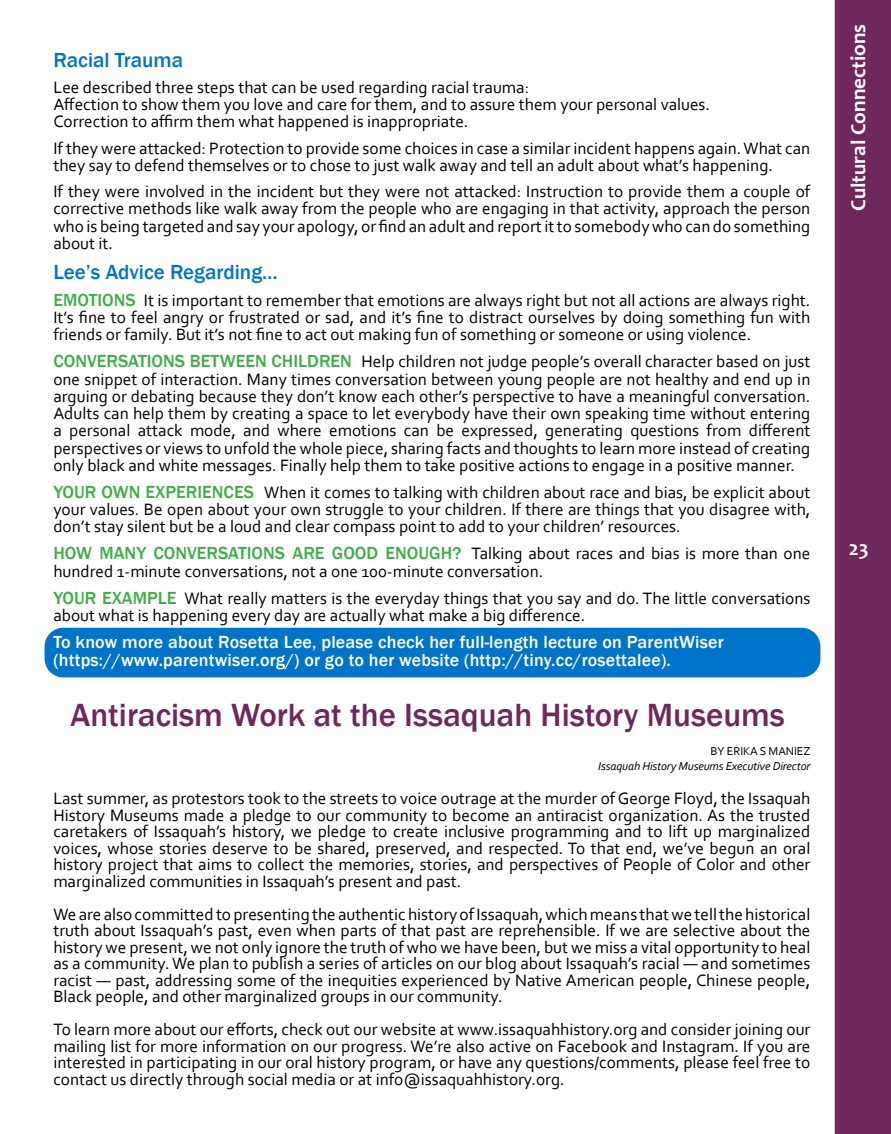
<style>
.page{position:relative;width:891px;height:1134px;background:#fff}
.page>*{position:absolute;margin:0;border:0;box-sizing:border-box;transform-origin:0 0}
.t1{font:500 33px "Franklin Gothic";color:#6e285b}
.t2{font:500 21px "Franklin Gothic";color:#0074c8}
.t3{font:700 21px "Candara";color:#fff}
.t4{font:500 18px/18px "Franklin Gothic";letter-spacing:.01em;color:#fff}
.t5{font:17.25px/17.2px "Corbel";color:#000;text-align:justify}
.t6{font:italic 12px "Corbel";letter-spacing:-.01em;color:#000}
.t7{font:12px "Corbel";letter-spacing:-.01em;color:#000}
.s1{font-family:"Franklin Gothic";font-weight:500;font-size:18px;color:#41ad49}
</style>
<div class="page">
<div style="left:45px;top:628px;width:775px;height:49px;background:#0074c8;border-radius:18px"></div>
<div style="left:45px;top:628px;width:775px;height:49px;border:2px solid #0074c8;border-radius:18px"></div>
<div style="left:835px;top:0;width:56px;height:1134px;background:#6e285b"></div>
<p class="t2" style="left:53px;top:47px;width:131px">Racial Trauma</p>
<p class="t5" style="left:53px;top:78px;width:658px;text-align:left">Lee described three steps that can be used regarding racial trauma:<br>Affection to show them you love and care for them, and to assure them your personal values.<br>Correction to affirm them what happened is inappropriate.</p>
<p class="t5" style="left:53px;top:139px;width:759px">If they were attacked: Protection to provide some choices in case a similar incident happens again. What can they say to defend themselves or to chose to just walk away and tell an adult about what’s happening.</p>
<p class="t5" style="left:53px;top:182px;width:759px">If they were involved in the incident but they were not attacked: Instruction to provide them a couple of corrective methods like walk away from the people who are engaging in that activity, approach the person who is being targeted and say your apology, or find an adult and report it to somebody who can do something about it.</p>
<p class="t2" style="left:53px;top:259px;width:226px">Lee’s Advice Regarding…</p>
<p class="t5" style="left:53px;top:291px;width:759px"><span class="s1">EMOTIONS</span> It is important to remember that emotions are always right but not all actions are always right.<br>It’s fine to feel angry or frustrated or sad, and it’s fine to distract ourselves by doing something fun with friends or family. But it’s not fine to act out making fun of something or someone or using violence.</p>
<p class="t5" style="left:53px;top:353px;width:759px"><span class="s1">CONVERSATIONS BETWEEN CHILDREN</span> Help children not judge people’s overall character based on just one snippet of interaction. Many times conversation between young people are not healthy and end up in arguing or debating because they don’t know each other’s perspective to have a meaningful conversation.<br>Adults can help them by creating a space to let everybody have their own speaking time without entering a personal attack mode, and where emotions can be expressed, generating questions from different perspectives or views to unfold the whole piece, sharing facts and thoughts to learn more instead of creating only black and white messages. Finally help them to take positive actions to engage in a positive manner.</p>
<p class="t5" style="left:53px;top:483px;width:759px"><span class="s1">YOUR OWN EXPERIENCES</span> When it comes to talking with children about race and bias, be explicit about your values. Be open about your own struggle to your children. If there are things that you disagree with, don’t stay silent but be a loud and clear compass point to add to your children’ resources.</p>
<p class="t5" style="left:53px;top:545px;width:759px"><span class="s1">HOW MANY CONVERSATIONS ARE GOOD ENOUGH?</span> Talking about races and bias is more than one hundred 1-minute conversations, not a one 100-minute conversation.</p>
<p class="t5" style="left:53px;top:589px;width:759px"><span class="s1">YOUR EXAMPLE</span> What really matters is the everyday things that you say and do. The little conversations about what is happening every day are actually what make a big difference.</p>
<p class="t4" style="left:53px;top:633px;width:672px">To know more about Rosetta Lee, please check her full-length lecture on ParentWiser (https://www.parentwiser.org/) or go to her website (http://tiny.cc/rosettalee).</p>
<h1 class="t1" style="left:71px;top:695px;width:716px">Antiracism Work at the Issaquah History Museums</h1>
<p class="t7" style="left:711px;top:744px;width:101px">BY ERIKA S MANIEZ</p>
<p class="t6" style="left:598px;top:758px;width:214px">Issaquah History Museums Executive Director</p>
<p class="t5" style="left:53px;top:790px;width:759px;line-height:16.5px">Last summer, as protestors took to the streets to voice outrage at the murder of George Floyd, the Issaquah History Museums made a pledge to our community to become an antiracist organization. As the trusted caretakers of Issaquah’s history, we pledge to create inclusive programming and to lift up marginalized voices, whose stories deserve to be shared, preserved, and respected. To that end, we’ve begun an oral history project that aims to collect the memories, stories, and perspectives of People of Color and other marginalized communities in Issaquah’s present and past.</p>
<p class="t5" style="left:53px;top:905px;width:759px;line-height:16.5px">We are also committed to presenting the authentic history of Issaquah, which means that we tell the historical truth about Issaquah’s past, even when parts of that past are reprehensible. If we are selective about the history we present, we not only ignore the truth of who we have been, but we miss a vital opportunity to heal as a community. We plan to publish a series of articles on our blog about Issaquah’s racial — and sometimes racist — past, addressing some of the inequities experienced by Native American people, Chinese people, Black people, and other marginalized groups in our community.</p>
<p class="t5" style="left:53px;top:1021px;width:759px;line-height:16.8px">To learn more about our efforts, check out our website at www.issaquahhistory.org and consider joining our mailing list for more information on our progress. We’re also active on Facebook and Instagram. If you are interested in participating in our oral history program, or have any questions/comments, please feel free to contact us directly through social media or at info@issaquahhistory.org.</p>
<p class="t3" style="left:845px;top:211px;width:189px;rotate:-90deg">Cultural Connections</p>
<p class="t3" style="left:849px;top:535px;width:21px">23</p>
</div>
